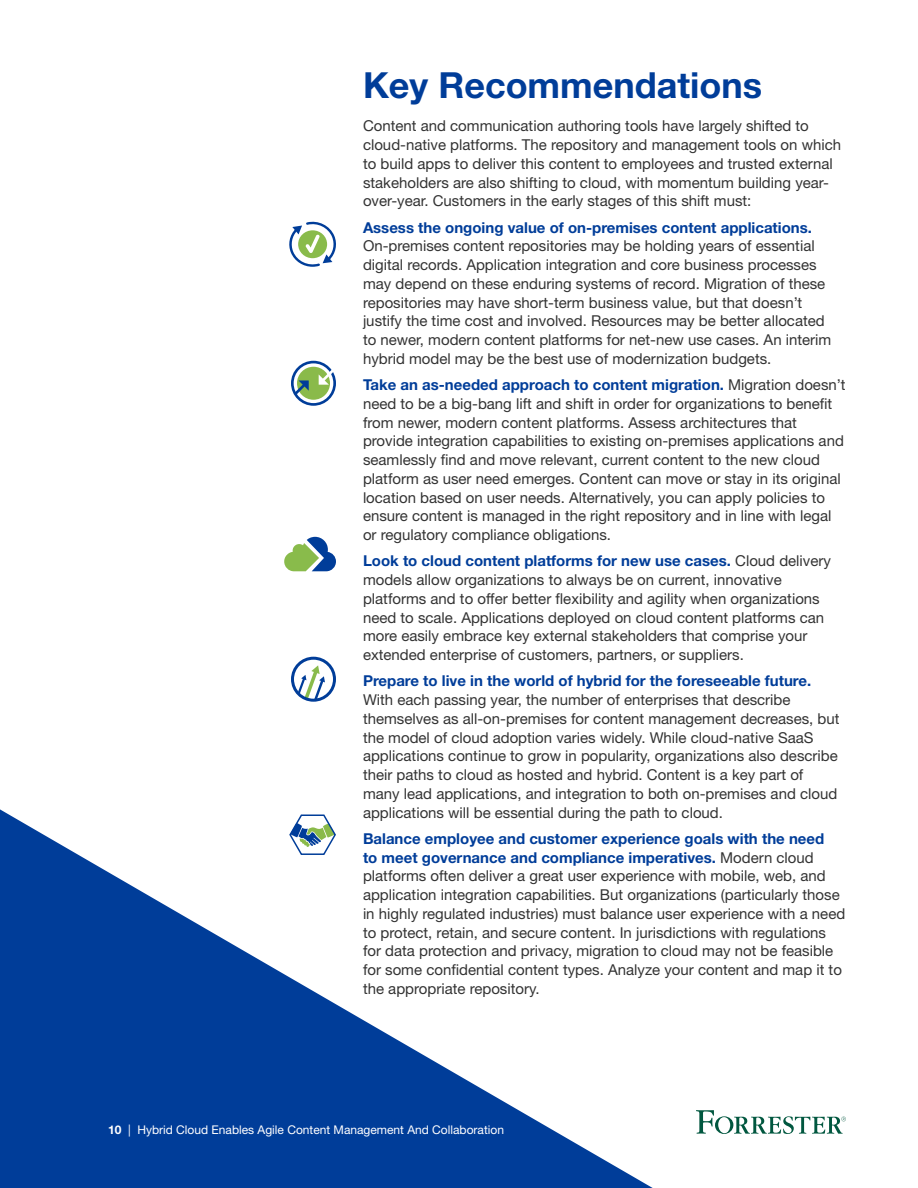
<style>
.page{position:relative;width:918px;height:1188px;background:#fff}
.page>*{position:absolute;margin:0;border:0;box-sizing:border-box;transform-origin:0 0}
.t1{font:700 36px "Helvetica Neue LT Std";color:#003d99}
.t2{font:15px/18.8px "Helvetica Neue LT Std";color:#333}
.t3{font:700 15px "Helvetica Neue LT Std";color:#003d99}
.t4{font:12px "Helvetica Neue LT Std";color:#fff}
.s1{font-weight:700;color:#003d99}
.s2{font-weight:700}
</style>
<div class="page">
<svg style="left:696px;top:1110px;width:150px;height:24px"></svg>
<svg style="left:0;top:809px;width:653px;height:379px;fill:#003d99"></svg>
<svg style="left:289px;top:221px;width:47px;height:46px"></svg>
<svg style="left:284px;top:537px;width:52px;height:34px"></svg>
<svg style="left:298px;top:665px;width:27px;height:33px"></svg>
<div style="left:291px;top:657px;width:45px;height:45px;border:3px solid #003d99;border-radius:50%"></div>
<svg style="left:288px;top:814px;width:49px;height:42px"></svg>
<svg style="left:291px;top:361px;width:45px;height:45px"></svg>
<h1 class="t1" style="left:363px;top:63px;width:401px">Key Recommendations</h1>
<p class="t2" style="left:363px;top:117px;width:480px">Content and communication authoring tools have largely shifted to cloud-native platforms. The repository and management tools on which to build apps to deliver this content to employees and trusted external stakeholders are also shifting to cloud, with momentum building year&shy;over-year. Customers in the early stages of this shift must:</p>
<p class="t3" style="left:363px;top:218px;width:451px">Assess the ongoing value of on-premises content applications.</p>
<p class="t2" style="left:363px;top:237px;width:470px">On-premises content repositories may be holding years of essential digital records. Application integration and core business processes may depend on these enduring systems of record. Migration of these repositories may have short-term business value, but that doesn’t justify the time cost and involved. Resources may be better allocated to newer, modern content platforms for net-new use cases. An interim hybrid model may be the best use of modernization budgets.</p>
<p class="t2" style="left:363px;top:375px;width:484px"><span class="s1">Take an as-needed approach to content migration.</span> Migration doesn’t need to be a big-bang lift and shift in order for organizations to benefit from newer, modern content platforms. Assess architectures that provide integration capabilities to existing on-premises applications and seamlessly find and move relevant, current content to the new cloud platform as user need emerges. Content can move or stay in its original location based on user needs. Alternatively, you can apply policies to ensure content is managed in the right repository and in line with legal or regulatory compliance obligations.</p>
<p class="t2" style="left:363px;top:552px;width:470px"><span class="s1">Look to cloud content platforms for new use cases.</span> Cloud delivery models allow organizations to always be on current, innovative platforms and to offer better flexibility and agility when organizations need to scale. Applications deployed on cloud content platforms can more easily embrace key external stakeholders that comprise your extended enterprise of customers, partners, or suppliers.</p>
<p class="t3" style="left:363px;top:672px;width:450px">Prepare to live in the world of hybrid for the foreseeable future.</p>
<p class="t2" style="left:363px;top:690px;width:478px">With each passing year, the number of enterprises that describe themselves as all-on-premises for content management decreases, but the model of cloud adoption varies widely. While cloud-native SaaS applications continue to grow in popularity, organizations also describe their paths to cloud as hosted and hybrid. Content is a key part of many lead applications, and integration to both on-premises and cloud applications will be essential during the path to cloud.</p>
<p class="t2" style="left:363px;top:829px;width:484px"><span class="s1">Balance employee and customer experience goals with the need<br>to meet governance and compliance imperatives.</span> Modern cloud platforms often deliver a great user experience with mobile, web, and application integration capabilities. But organizations (particularly those in highly regulated industries) must balance user experience with a need to protect, retain, and secure content. In jurisdictions with regulations for data protection and privacy, migration to cloud may not be feasible for some confidential content types. Analyze your content and map it to the appropriate repository.</p>
<p class="t4" style="left:108px;top:1123px;width:398px"><span class="s2">10</span> | Hybrid Cloud Enables Agile Content Management And Collaboration</p>
</div>
